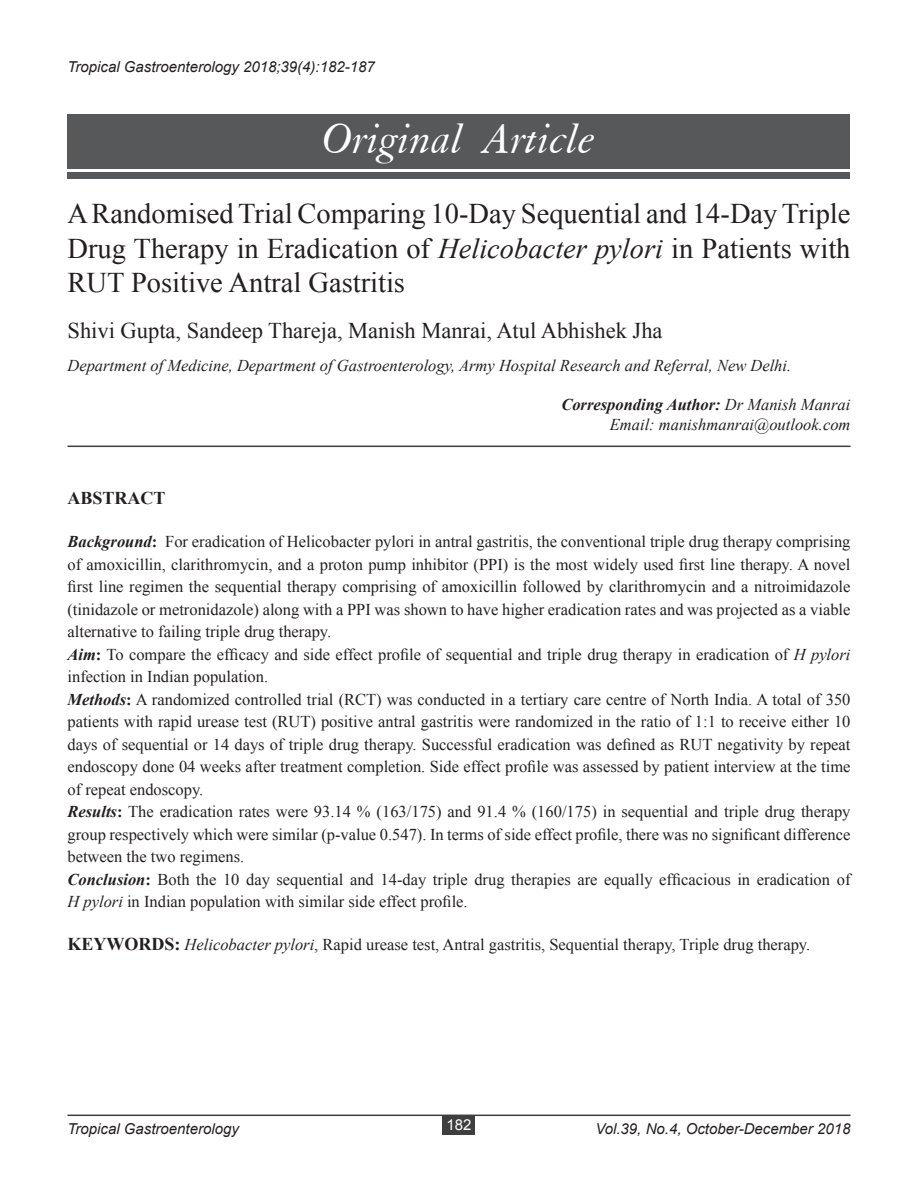
<style>
.page{position:relative;width:918px;height:1188px;background:#fff}
.page>*{position:absolute;margin:0;border:0;box-sizing:border-box;transform-origin:0 0}
.t1{font:italic 45px "Elegant Garamond BT";color:#fff}
.t2{font:28.5px/34.5px "Times New Roman";color:#231f20;text-align:justify}
.Author_Name{font:22.5px "Times New Roman";color:#231f20}
.t3{font:700 18px "Times New Roman";color:#231f20}
.Running_Matter{font:16.5px/22.5px "Times New Roman";color:#231f20;text-align:justify}
.Department_and_Corre{font:italic 16.5px "Times New Roman";color:#231f20}
.Department_and_Corre-2{font:italic 700 16.5px "Times New Roman";color:#231f20}
.t4{font:italic 15px "Arial";color:#231f20}
.t5{font:15px "Arial";color:#fff}
.s1{font-style:italic}
.s2{font-weight:400}
.s3{font-weight:700;font-style:italic}
.s4{font-weight:700}
.s5{font-weight:700;font-size:18px}
</style>
<div class="page">
<hr style="left:68px;top:1115px;width:782px;height:1px;background:#3e3e3f">
<div style="left:443px;top:1115px;width:32px;height:20px;background:#3e3e3f"></div>
<div style="left:68px;top:115px;width:782px;height:54px;background:#57585a"></div>
<div style="left:68px;top:172px;width:782px;height:7px;background:#57585a"></div>
<hr style="left:68px;top:446px;width:782px;height:1px;background:#3e3e3f">
<p class="t4" style="left:68px;top:57px;width:309px">Tropical Gastroenterology 2018;39(4):182-187</p>
<p class="t1" style="left:323px;top:113px;width:274px">Original Article</p>
<p class="t2" style="left:68px;top:196px;width:785px">A Randomised Trial Comparing 10-Day Sequential and 14-Day Triple Drug Therapy in Eradication of <span class="s1">Helicobacter pylori</span> in Patients with RUT Positive Antral Gastritis</p>
<p class="Author_Name" style="left:68px;top:315px;width:597px">Shivi Gupta, Sandeep Thareja, Manish Manrai, Atul Abhishek Jha</p>
<p class="Department_and_Corre" style="left:68px;top:354px;width:725px">Department of Medicine, Department of Gastroenterology, Army Hospital Research and Referral, New Delhi.</p>
<p class="Department_and_Corre-2" style="left:561px;top:393px;width:291px">Corresponding Author: <span class="s2">Dr Manish Manrai</span></p>
<p class="Department_and_Corre" style="left:610px;top:413px;width:242px">Email: manishmanrai@outlook.com</p>
<p class="t3" style="left:68px;top:486px;width:100px">ABSTRACT</p>
<p class="Running_Matter" style="left:68px;top:530px;width:785px"><span class="s3">Background</span><span class="s4">:</span> For eradication of Helicobacter pylori in antral gastritis, the conventional triple drug therapy comprising of amoxicillin, clarithromycin, and a proton pump inhibitor (PPI) is the most widely used first line therapy. A novel first line regimen the sequential therapy comprising of amoxicillin followed by clarithromycin and a nitroimidazole (tinidazole or metronidazole) along with a PPI was shown to have higher eradication rates and was projected as a viable alternative to failing triple drug therapy.</p>
<p class="Running_Matter" style="left:68px;top:642px;width:785px"><span class="s3">Aim</span><span class="s4">:</span> To compare the efficacy and side effect profile of sequential and triple drug therapy in eradication of <span class="s1">H pylori </span>infection in Indian population.</p>
<p class="Running_Matter" style="left:68px;top:687px;width:785px"><span class="s3">Methods</span><span class="s4">:</span> A randomized controlled trial (RCT) was conducted in a tertiary care centre of North India. A total of 350 patients with rapid urease test (RUT) positive antral gastritis were randomized in the ratio of 1:1 to receive either 10 days of sequential or 14 days of triple drug therapy. Successful eradication was defined as RUT negativity by repeat endoscopy done 04 weeks after treatment completion. Side effect profile was assessed by patient interview at the time of repeat endoscopy.</p>
<p class="Running_Matter" style="left:68px;top:800px;width:785px"><span class="s3">Results</span><span class="s4">:</span> The eradication rates were 93.14 % (163/175) and 91.4 % (160/175) in sequential and triple drug therapy group respectively which were similar (p-value 0.547). In terms of side effect profile, there was no significant difference between the two regimens.</p>
<p class="Running_Matter" style="left:68px;top:867px;width:784px"><span class="s3">Conclusion</span><span class="s4">:</span> Both the 10 day sequential and 14-day triple drug therapies are equally efficacious in eradication of<br><span class="s1">H pylori</span> in Indian population with similar side effect profile.</p>
<p class="Running_Matter" style="left:68px;top:933px;width:744px"><span class="s5">KEYWORDS:</span> <span class="s1">Helicobacter pylori</span>, Rapid urease test, Antral gastritis, Sequential therapy, Triple drug therapy.</p>
<p class="t4" style="left:68px;top:1119px;width:173px">Tropical Gastroenterology</p>
<p class="t5" style="left:446px;top:1115px;width:27px">182</p>
<p class="t4" style="left:595px;top:1119px;width:257px">Vol.39, No.4, October-December 2018</p>
</div>
